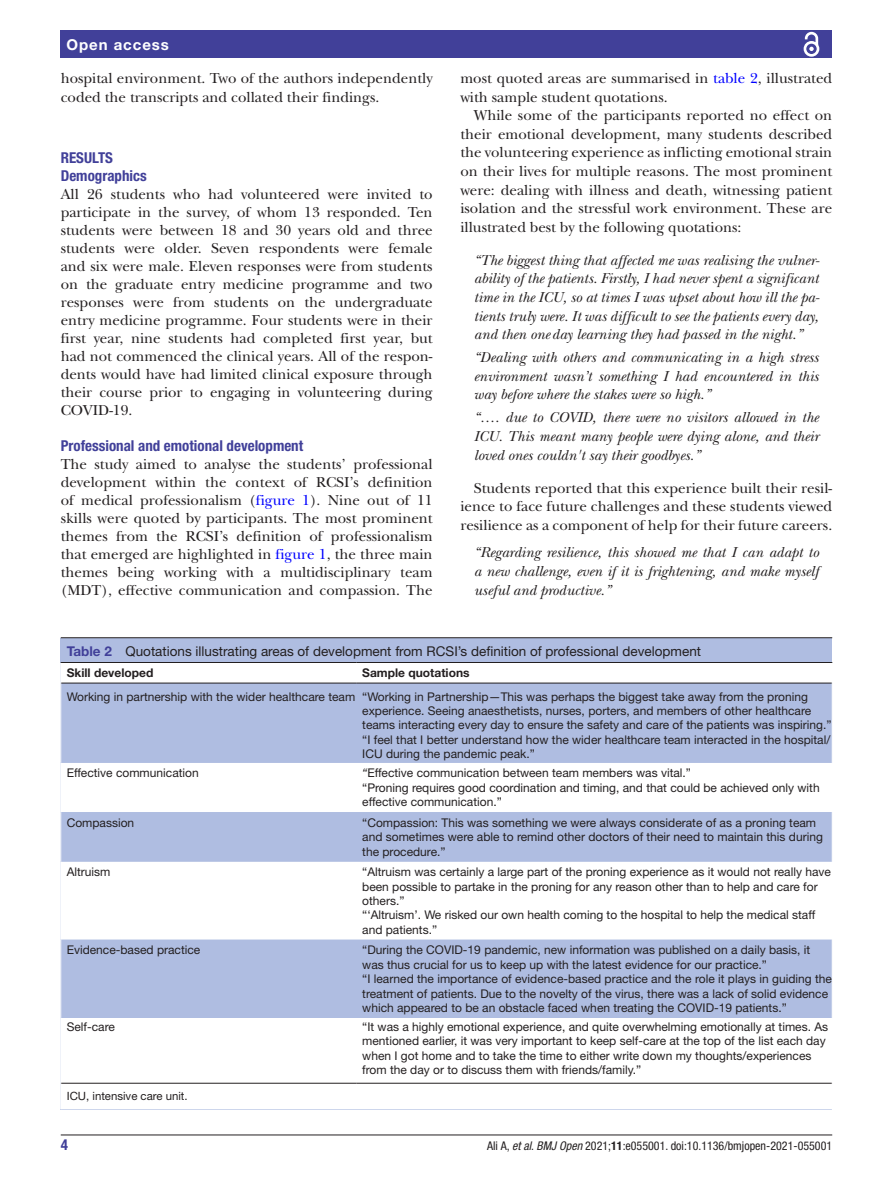
<style>
.page{position:relative;width:893px;height:1191px;background:#fff}
.page>*{position:absolute;margin:0;border:0;box-sizing:border-box;transform-origin:0 0}
.t1{font:15px/18px "New Baskerville";color:#231f20;text-align:justify}
.t2{font:italic 15px/18.6px "New Baskerville";color:#231f20;text-align:justify}
.t3{font:700 condensed 15px/18px "Helvetica Neue LT Std";color:#414099}
.t4{font:700 15px "Helvetica Neue LT Std";letter-spacing:.065em;color:#fff}
.t5{font:13.5px "Helvetica Neue LT Std";color:#231f20}
.t6{font:12px/14.4px "Helvetica Neue LT Std";color:#231f20}
.t7{font:condensed 12px "Helvetica Neue LT Std";color:#231f20}
.t8{font:700 12px "Helvetica Neue LT Std";color:#231f20}
.t9{font:11.4px "Helvetica Neue LT Std";color:#231f20}
.s1{color:#00f}
.s2{font-weight:700;color:#414099}
.s3{font-style:italic}
.s4{font-weight:700}
</style>
<div class="page">
<hr style="left:61px;top:1134px;width:771px;height:1px;background:#231f20">
<div style="left:61px;top:31px;width:771px;height:27px;background:#414099"></div>
<svg style="left:803px;top:31px;width:17px;height:26px"></svg>
<div style="left:61px;top:638px;width:771px;height:471px;background:#afbde1"></div>
<hr style="left:61px;top:637px;width:771px;height:1px;background:#231f20">
<div style="left:61px;top:663px;width:771px;height:446px;background:#fff"></div>
<svg style="left:61px;top:683px;width:771px;height:335px"></svg>
<hr style="left:61px;top:662px;width:295px;height:1px;background:#231f20">
<hr style="left:61px;top:682px;width:295px;height:1px;background:#231f20">
<hr style="left:356px;top:662px;width:476px;height:1px;background:#231f20">
<hr style="left:356px;top:682px;width:476px;height:1px;background:#231f20">
<hr style="left:61px;top:1082px;width:295px;height:1px;background:#231f20">
<hr style="left:356px;top:1082px;width:476px;height:1px;background:#231f20">
<svg style="left:60px;top:663px;width:1px;height:20px"></svg>
<svg style="left:60px;top:1083px;width:1px;height:26px"></svg>
<hr style="left:67px;top:1099px;width:765px;height:2px;background:#fff">
<p class="t4" style="left:66px;top:35px;width:104px">Open access</p>
<p class="t1" style="left:61px;top:69px;width:373px;line-height:18.8px">hospital environment. Two of the authors independently coded the transcripts and collated their findings.</p>
<p class="t3" style="left:61px;top:148px;width:88px">RESULTS<br>Demographics</p>
<p class="t1" style="left:61px;top:185px;width:373px">All 26 students who had volunteered were invited to participate in the survey, of whom 13 responded. Ten students were between 18 and 30 years old and three students were older. Seven respondents were female and six were male. Eleven responses were from students on the graduate entry medicine programme and two responses were from students on the undergraduate entry medicine programme. Four students were in their first year, nine students had completed first year, but had not commenced the clinical years. All of the respon&shy;dents would have had limited clinical exposure through their course prior to engaging in volunteering during COVID-19.</p>
<p class="t3" style="left:61px;top:436px;width:244px">Professional and emotional development</p>
<p class="t1" style="left:61px;top:455px;width:373px">The study aimed to analyse the students’ professional development within the context of RCSI’s definition of medical professionalism (<span class="s1">figure 1</span>). Nine out of 11 skills were quoted by participants. The most prominent themes from the RCSI’s definition of professionalism that emerged are highlighted in <span class="s1">figure 1</span>, the three main themes being working with a multidisciplinary team (MDT), effective communication and compassion. The</p>
<p class="t1" style="left:460px;top:69px;width:373px;line-height:18.6px">most quoted areas are summarised in <span class="s1">table 2</span>, illustrated with sample student quotations.</p>
<p class="t1" style="left:460px;top:106px;width:373px;line-height:18.6px;text-indent:13px">While some of the participants reported no effect on their emotional development, many students described the volunteering experience as inflicting emotional strain on their lives for multiple reasons. The most prominent were: dealing with illness and death, witnessing patient isolation and the stressful work environment. These are illustrated best by the following quotations:</p>
<p class="t2" style="left:474px;top:251px;width:347px">“The biggest thing that affected me was realising the vulner&shy;ability of the patients. Firstly, I had never spent a significant time in the ICU, so at times I was upset about how ill the pa&shy;tients truly were. It was difficult to see the patients every day, and then oneday learning they had passed in the night.”</p>
<p class="t2" style="left:474px;top:348px;width:346px">“Dealing with others and communicating in a high stress environment wasn’t something I had encountered in this way before where the stakes were so high.”</p>
<p class="t2" style="left:474px;top:408px;width:346px">“…. due to COVID, there were no visitors allowed in the ICU. This meant many people were dying alone, and their loved ones couldn't say their goodbyes.”</p>
<p class="t1" style="left:460px;top:478px;width:373px;line-height:18.6px;text-indent:14px">Students reported that this experience built their resil&shy;ience to face future challenges and these students viewed resilience as a component of help for their future careers.</p>
<p class="t2" style="left:474px;top:543px;width:346px">“Regarding resilience, this showed me that I can adapt to a new challenge, even if it is frightening, and make myself useful and productive.”</p>
<p class="t5" style="left:67px;top:643px;width:636px"><span class="s2">Table 2</span> Quotations illustrating areas of development from RCSI’s definition of professional development</p>
<p class="t8" style="left:67px;top:665px;width:88px">Skill developed</p>
<p class="t8" style="left:362px;top:665px;width:109px">Sample quotations</p>
<p class="t6" style="left:362px;top:689px;width:471px;text-indent:-296px">Working in partnership with the wider healthcare team “Working in Partnership—This was perhaps the biggest take away from the proning experience. Seeing anaesthetists, nurses, porters, and members of other healthcare teams interacting every day to ensure the safety and care of the patients was inspiring.” “I feel that I better understand how the wider healthcare team interacted in the hospital/ ICU during the pandemic peak.”</p>
<p class="t6" style="left:67px;top:765px;width:134px">Effective communication</p>
<p class="t6" style="left:362px;top:765px;width:459px"><span class="s3">“</span>Effective communication between team members was vital.”<br>“Proning requires good coordination and timing, and that could be achieved only with effective communication.”</p>
<p class="t6" style="left:67px;top:815px;width:69px">Compassion</p>
<p class="t6" style="left:362px;top:815px;width:462px">“Compassion: This was something we were always considerate of as a proning team and sometimes were able to remind other doctors of their need to maintain this during the procedure.”</p>
<p class="t6" style="left:67px;top:864px;width:45px">Altruism</p>
<p class="t6" style="left:362px;top:864px;width:470px">“Altruism was certainly a large part of the proning experience as it would not really have been possible to partake in the proning for any reason other than to help and care for others.”<br>“‘Altruism’. We risked our own health coming to the hospital to help the medical staff and patients.”</p>
<p class="t6" style="left:67px;top:942px;width:135px">Evidence-based practice</p>
<p class="t6" style="left:362px;top:942px;width:471px">“During the COVID-19 pandemic, new information was published on a daily basis, it was thus crucial for us to keep up with the latest evidence for our practice.”<br>“I learned the importance of evidence-based practice and the role it plays in guiding the treatment of patients. Due to the novelty of the virus, there was a lack of solid evidence which appeared to be an obstacle faced when treating the COVID-19 patients.”</p>
<p class="t6" style="left:67px;top:1019px;width:50px">Self-care</p>
<p class="t6" style="left:362px;top:1019px;width:467px">“It was a highly emotional experience, and quite overwhelming emotionally at times. As mentioned earlier, it was very important to keep self-care at the top of the list each day when I got home and to take the time to either write down my thoughts/experiences from the day or to discuss them with friends/family.”</p>
<p class="t9" style="left:67px;top:1089px;width:122px">ICU, intensive care unit.</p>
<p class="t3" style="left:61px;top:1135px;width:9px">4</p>
<p class="t7" style="left:487px;top:1138px;width:347px">Ali A, <span class="s3">et al</span>. <span class="s3">BMJ Open</span> 2021;<span class="s4">11</span>:e055001. doi:10.1136/bmjopen-2021-055001</p>
</div>
